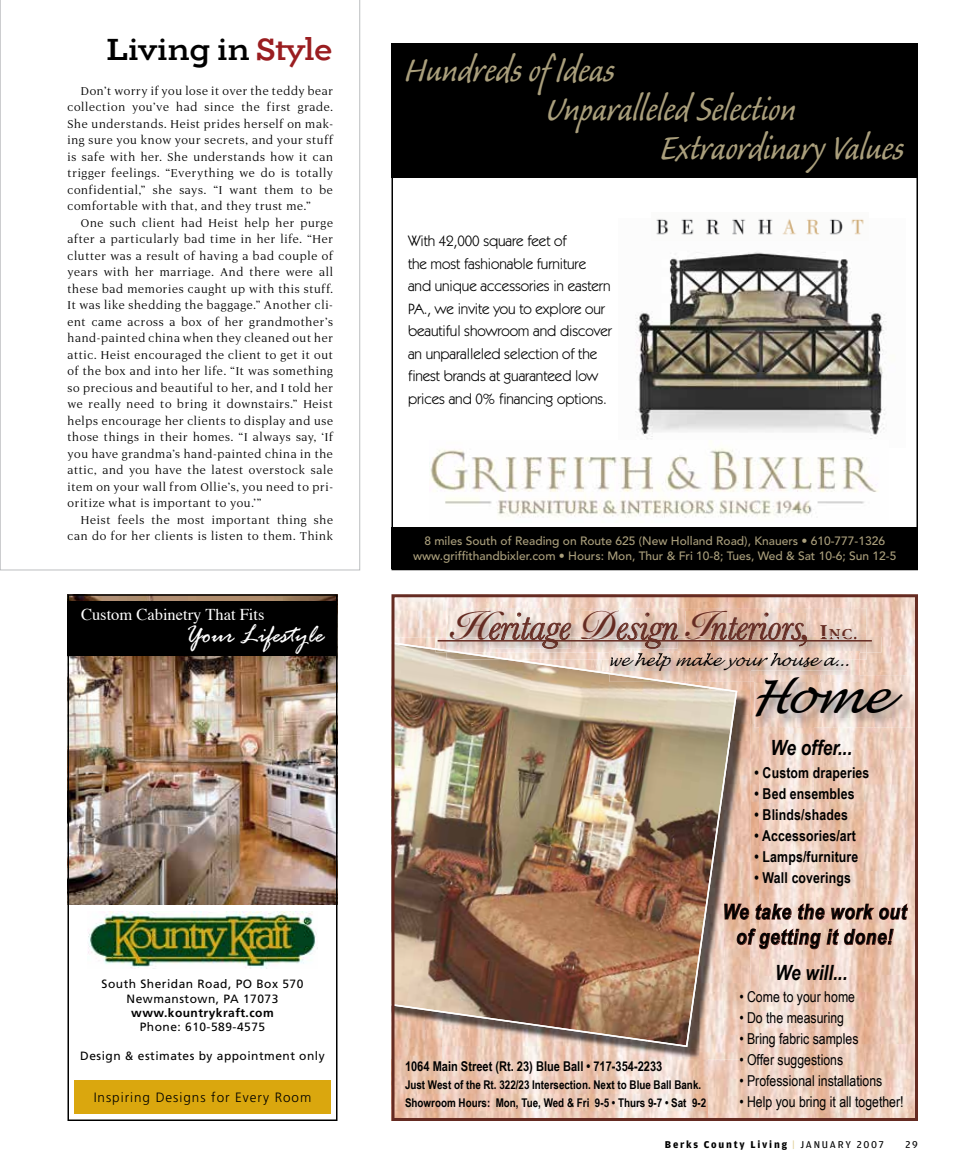
<style>
.page{position:relative;width:972px;height:1175px;background:#fff}
.page>*{position:absolute;margin:0;border:0;box-sizing:border-box;transform-origin:0 0}
.t1{font:45px "Caliban";color:#aa9f7c;scale:.88 1}
.t2{font:italic 45px "Lucida Handwriting";color:#000}
.t3{font:italic 39px "Baskerville";letter-spacing:-.01em;color:#652b22}
.t4{font:30px "Quantico HTF Roman";letter-spacing:-.05em;color:#000}
.t5{font:italic 27px "Rage";color:#fff}
.t6{font:italic 700 21px/25.2px "Arial Narrow";letter-spacing:.03em;color:#000;text-align:center}
.t7{font:16.5px "Times";color:#fff}
.t8{font:15px/22.5px "Itc Kabel";letter-spacing:-.005em;color:#000}
.t9{font:15px "Arial Narrow";color:#000}
.t10{font:700 15px "Arial Narrow";letter-spacing:.01em;color:#000}
.t11{font:italic 15px "Lucida Handwriting";color:#000}
.t12{font:13.8px/16.5px "Luxury Text";letter-spacing:.05em;color:#000;text-align:justify}
.t13{font:700 13.5px "Arial Narrow";color:#000}
.t14{font:300 13.5px "Frutiger";letter-spacing:.07em;color:#000}
.t15{font:500 12px/15px "Avenir";color:#aa9f7c;text-align:center}
.t16{font:700 12px/18px "Arial Narrow";color:#000}
.t17{font:12px/14.4px "Frutiger";letter-spacing:.04em;color:#000;text-align:center}
.t18{font:700 12px "Frutiger";letter-spacing:.04em;color:#000}
.t19{font:700 10.5px "Amplitude";letter-spacing:.17em;color:#000}
.t20{font:10.5px "Amplitude";color:#000}
.s1{color:#9a1d20}
.s2{font-family:"Snell Roundhand Bold Script";font-style:normal}
.s3{font-family:"Adobe Garamond";font-weight:700;font-style:normal;font-size:21px}
.s4{font-family:"Adobe Garamond";font-weight:700;font-style:normal;font-size:15px}
.s5{font-weight:400;color:#dfce94}
.s6{font-weight:400}
</style>
<div class="page">
<svg style="left:0;top:0;width:360px;height:570px"></svg>
<img style="left:396px;top:598px;width:518px;height:48px">
<img style="left:708px;top:682px;width:51px;height:434px">
<img style="left:813px;top:646px;width:101px;height:470px">
<img style="left:759px;top:727px;width:54px;height:389px">
<img style="left:396px;top:1059px;width:312px;height:57px">
<img style="left:396px;top:637px;width:40px;height:5px">
<img style="left:699px;top:689px;width:51px;height:370px">
<img style="left:396px;top:1047px;width:46px;height:12px">
<img style="left:648px;top:1047px;width:51px;height:12px">
<img style="left:442px;top:1047px;width:206px;height:12px">
<img style="left:737px;top:659px;width:13px;height:11px">
<img style="left:391px;top:642px;width:346px;height:405px">
<img style="left:750px;top:659px;width:110px;height:23px">
<img style="left:610px;top:670px;width:140px;height:12px">
<img style="left:610px;top:673px;width:64px;height:9px">
<img style="left:755px;top:675px;width:159px;height:52px">
<img style="left:755px;top:675px;width:105px;height:7px">
<svg style="left:724px;top:903px;width:25px;height:17px"></svg>
<svg style="left:755px;top:902px;width:70px;height:18px"></svg>
<svg style="left:831px;top:902px;width:77px;height:18px"></svg>
<svg style="left:737px;top:928px;width:157px;height:21px;background:#c9a292"></svg>
<img style="left:447px;top:608px;width:419px;height:51px">
<img style="left:515px;top:652px;width:95px;height:7px">
<img style="left:447px;top:652px;width:6px;height:7px">
<img style="left:453px;top:652px;width:62px;height:7px">
<img style="left:610px;top:652px;width:250px;height:1px">
<svg style="left:599px;top:653px;width:11px;height:6px"></svg>
<img style="left:839px;top:653px;width:13px;height:6px">
<img style="left:610px;top:653px;width:229px;height:6px">
<img style="left:450px;top:611px;width:54px;height:26px">
<img style="left:581px;top:611px;width:38px;height:26px">
<img style="left:685px;top:611px;width:42px;height:1px">
<img style="left:830px;top:629px;width:26px;height:8px">
<img style="left:866px;top:637px;width:16px;height:15px">
<img style="left:750px;top:637px;width:116px;height:15px">
<img style="left:464px;top:637px;width:286px;height:15px">
<svg style="left:436px;top:637px;width:28px;height:15px"></svg>
<img style="left:610px;top:651px;width:140px;height:1px">
<img style="left:450px;top:637px;width:39px;height:3px">
<img style="left:450px;top:637px;width:37px;height:2px">
<svg style="left:489px;top:612px;width:82px;height:37px;background:#ccb7b0"></svg>
<img style="left:531px;top:637px;width:38px;height:11px">
<img style="left:532px;top:637px;width:36px;height:11px">
<img style="left:606px;top:637px;width:11px;height:2px">
<img style="left:581px;top:637px;width:25px;height:2px">
<svg style="left:617px;top:612px;width:61px;height:37px;background:#ccb5ad"></svg>
<img style="left:641px;top:637px;width:36px;height:11px">
<svg style="left:685px;top:612px;width:122px;height:34px;background:#cba898"></svg>
<img style="left:737px;top:637px;width:70px;height:9px">
<svg style="left:820px;top:625px;width:7px;height:14px"></svg>
<img style="left:829px;top:637px;width:27px;height:2px">
<hr style="left:438px;top:640px;width:434px;height:1px;background:#652b22">
<div style="left:392px;top:594px;width:526px;height:526px;border:3px solid #652b22"></div>
<img style="left:635px;top:252px;width:252px;height:187px">
<div style="left:391px;top:44px;width:527px;height:134px;background:#000"></div>
<div style="left:391px;top:527px;width:527px;height:42px;background:#000"></div>
<img style="left:656px;top:219px;width:208px;height:16px">
<div style="left:392px;top:44px;width:526px;height:526px;border:2px solid #000"></div>
<img style="left:429px;top:448px;width:449px;height:70px">
<div style="left:74px;top:1080px;width:257px;height:34px;background:#daa70e"></div>
<img style="left:88px;top:911px;width:229px;height:57px">
<img style="left:71px;top:597px;width:264px;height:307px">
<div style="left:67px;top:601px;width:270px;height:54px;background:#000"></div>
<div style="left:68px;top:594px;width:270px;height:526px;border:2px solid #000"></div>
<svg style="left:106px;top:37px;width:105px;height:32px"></svg>
<svg style="left:217px;top:36px;width:116px;height:34px"></svg>
<h3 class="t4" style="left:105px;top:30px;width:229px">Living in <span class="s1">Style</span></h3>
<p class="t12" style="left:68px;top:82px;width:267px;text-indent:13px">Don’t worry if you lose it over the teddy bear collection you’ve had since the first grade.<br>She understands. Heist prides herself on mak&shy;ing sure you know your secrets, and your stuff is safe with her. She understands how it can trigger feelings. “Everything we do is totally confidential,” she says. “I want them to be comfortable with that, and they trust me.”</p>
<p class="t12" style="left:68px;top:214px;width:267px;text-indent:13px">One such client had Heist help her purge after a particularly bad time in her life. “Her clutter was a result of having a bad couple of years with her marriage. And there were all these bad memories caught up with this stuff.<br>It was like shedding the baggage.” Another cli&shy;ent came across a box of her grandmother’s hand-painted china when they cleaned out her attic. Heist encouraged the client to get it out of the box and into her life. “It was something so precious and beautiful to her, and I told her we really need to bring it downstairs.” Heist helps encourage her clients to display and use those things in their homes. “I always say, ‘If you have grandma’s hand-painted china in the attic, and you have the latest overstock sale item on your wall from Ollie’s, you need to pri&shy;oritize what is important to you.’”</p>
<p class="t12" style="left:68px;top:511px;width:267px;text-align:right">Heist feels the most important thing she can do for her clients is listen to them. Think</p>
<p class="t7" style="left:81px;top:599px;width:185px">Custom Cabinetry That Fits</p>
<h3 class="t5" style="left:184px;top:620px;width:142px">Your Lifestyle</h3>
<p class="t17" style="left:102px;top:976px;width:203px">South Sheridan Road, PO Box 570<br>Newmanstown, PA 17073</p>
<p class="t18" style="left:131px;top:1005px;width:144px">www.kountrykraft.com</p>
<p class="t17" style="left:140px;top:1020px;width:127px">Phone: 610-589-4575</p>
<p class="t17" style="left:80px;top:1048px;width:246px">Design &amp; estimates by appointment only</p>
<p class="t14" style="left:94px;top:1090px;width:219px">Inspiring Designs for Every Room</p>
<h1 class="t1" style="left:405px;top:47px;width:240px">Hundreds of Ideas</h1>
<h1 class="t1" style="left:546px;top:86px;width:285px">Unparalleled Selection</h1>
<h1 class="t1" style="left:661px;top:125px;width:278px">Extraordinary Values</h1>
<p class="t8" style="left:408px;top:230px;width:206px">With 42,000 square feet of<br>the most fashionable furniture and unique accessories in eastern<br>PA., we invite you to explore our beautiful showroom and discover an unparalleled selection of the finest brands at guaranteed low prices and 0% financing options.</p>
<p class="t15" style="left:413px;top:534px;width:485px">8 miles South of Reading on Route 625 (New Holland Road), Knauers • 610-777-1326 www.griffithandbixler.com • Hours: Mon, Thur &amp; Fri 10-8; Tues, Wed &amp; Sat 10-6; Sun 12-5</p>
<h2 class="t3" style="left:452px;top:603px;width:406px"><span class="s2">H</span>eritage <span class="s2">D</span>esign <span class="s2">I</span>nteriors, <span class="s3">I</span><span class="s4">NC.</span></h2>
<p class="t11" style="left:607px;top:651px;width:249px">wehelpmakey our housea...</p>
<h1 class="t2" style="left:749px;top:669px;width:162px">Home</h1>
<h3 class="t6" style="left:771px;top:735px;width:83px">We offer...</h3>
<p class="t10" style="left:755px;top:764px;width:116px">• Custom draperies</p>
<p class="t10" style="left:755px;top:785px;width:102px">• Bed ensembles</p>
<p class="t10" style="left:755px;top:806px;width:95px">• Blinds/shades</p>
<p class="t10" style="left:755px;top:827px;width:103px">• Accessories/art</p>
<p class="t10" style="left:755px;top:848px;width:105px">• Lamps/furniture</p>
<p class="t10" style="left:755px;top:869px;width:98px">• Wall coverings</p>
<h3 class="t6" style="left:723px;top:899px;width:185px">We take the work out of getting it done!</h3>
<p class="t13" style="left:405px;top:1058px;width:259px">1064 Main Street (Rt. 23) Blue Ball • 717-354-2233</p>
<p class="t16" style="left:405px;top:1075px;width:303px">Just West of the Rt. 322/23 Intersection. Next to Blue Ball Bank.<br>Showroom Hours: Mon, Tue, Wed &amp; Fri 9-5 • Thurs 9-7 • Sat 9-2</p>
<h3 class="t6" style="left:775px;top:959px;width:74px">We will...</h3>
<p class="t9" style="left:739px;top:987px;width:117px">• Come to your home</p>
<p class="t9" style="left:739px;top:1008px;width:106px">• Do the measuring</p>
<p class="t9" style="left:739px;top:1029px;width:121px">• Bring fabric samples</p>
<p class="t9" style="left:739px;top:1050px;width:105px">• Offer suggestions</p>
<p class="t9" style="left:739px;top:1071px;width:145px">• Professional installations</p>
<p class="t9" style="left:739px;top:1092px;width:166px">• Help you bring it all together!</p>
<p class="t19" style="left:665px;top:1138px;width:220px">Berks County Living <span class="s5">|</span> <span class="s6">JANUARY 2007</span></p>
<p class="t20" style="left:906px;top:1138px;width:14px">29</p>
</div>
